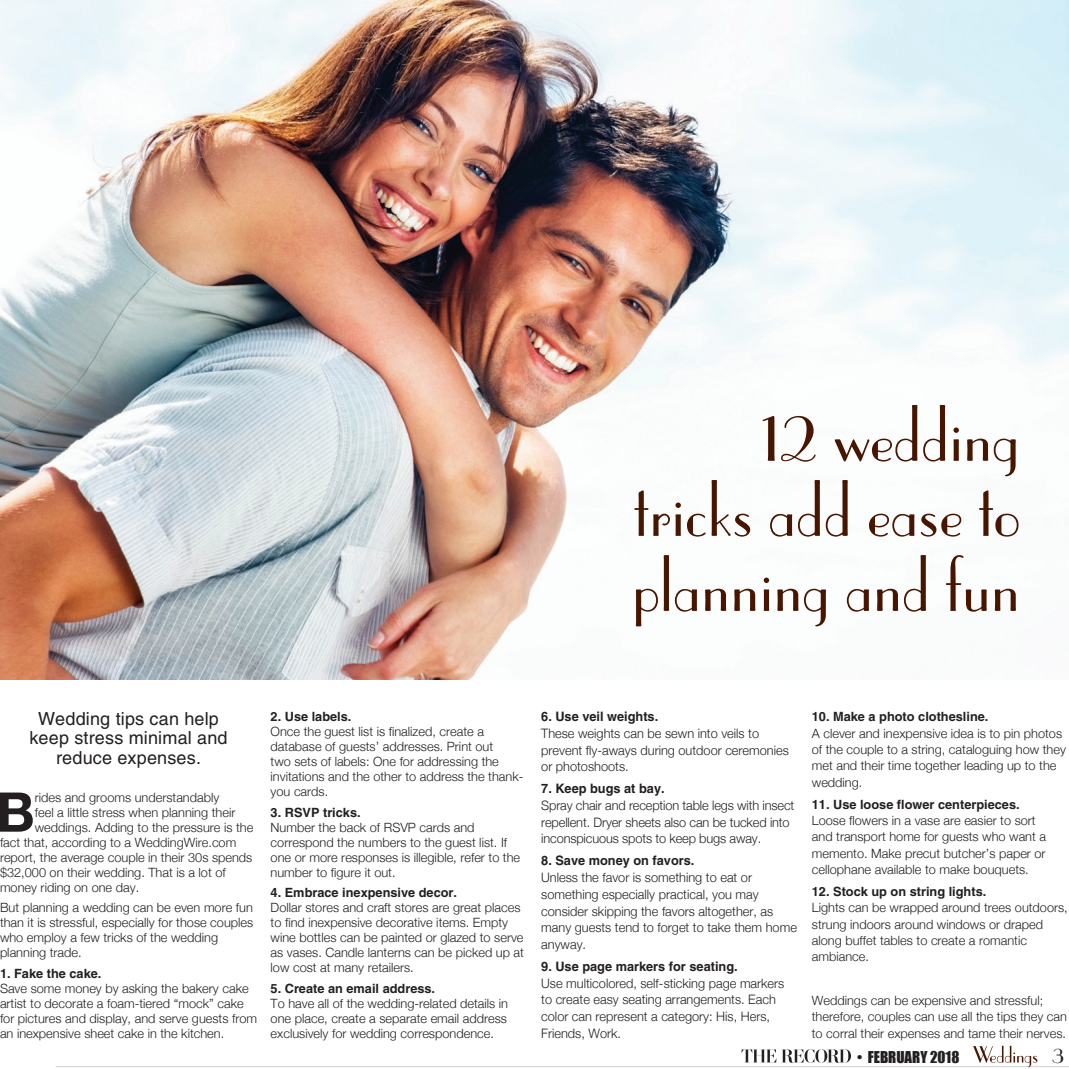
<style>
.page{position:relative;width:1069px;height:1069px;background:#fff}
.page>*{position:absolute;margin:0;border:0;box-sizing:border-box;transform-origin:0 0}
.t1{font:75px/75px "Parisian";color:#481500;text-align:justify}
.t2{font:700 54.75px "Helvetica Neue";color:#231f20}
.t3{font:24px "Parisian";color:#231f20}
.t4{font:18px/19.5px "Helvetica LT Std";letter-spacing:.01em;color:#231f20;text-align:center}
.t5{font:15px "Impact";color:#231f20}
.t6{font:300 13.05px/16.6px "Helvetica Neue";color:#231f20}
.t7{font:700 13.05px "Helvetica LT Std";color:#231f20}
.t8{font:300 12.75px/15px "Helvetica Neue";color:#231f20}
.t9{font:700 12.75px "Helvetica LT Std";color:#231f20}
</style>
<div class="page">
<hr style="left:56px;top:1065px;width:1012px;height:1px;background:#d1d2d4">
<svg style="left:972px;top:1045px;width:65px;height:21px"></svg>
<svg style="left:741px;top:1049px;width:109px;height:13px"></svg>
<img style="left:0;top:0;width:1068px;height:679px">
<h1 class="t1" style="left:631px;top:397px;width:390px;text-indent:128px">12 wedding tricks add ease to planning and fun</h1>
<h3 class="t4" style="left:29px;top:708px;width:200px">Wedding tips can help keep stress minimal and reduce expenses.</h3>
<p class="t9" style="left:270px;top:708px;width:82px">2. Use labels.</p>
<p class="t8" style="left:270px;top:723px;width:254px">Once the guest list is finalized, create a database of guests’ addresses. Print out<br>two sets of labels: One for addressing the invitations and the other to address the thank&shy;you cards.</p>
<p class="t9" style="left:270px;top:804px;width:92px">3. RSVP tricks.</p>
<p class="t8" style="left:270px;top:819px;width:251px">Number the back of RSVP cards and correspond the numbers to the guest list. If one or more responses is illegible, refer to the number to figure it out.</p>
<p class="t9" style="left:270px;top:884px;width:188px">4. Embrace inexpensive decor.</p>
<p class="t8" style="left:270px;top:899px;width:255px">Dollar stores and craft stores are great places to find inexpensive decorative items. Empty wine bottles can be painted or glazed to serve as vases. Candle lanterns can be picked up at low cost at many retailers.</p>
<p class="t9" style="left:270px;top:979px;width:166px">5. Create an email address.</p>
<p class="t8" style="left:270px;top:994px;width:239px;text-align:justify">To have all of the wedding-related details in one place, create a separate email address exclusively for wedding correspondence.</p>
<h2 class="t2" style="left:-4px;top:778px;width:40px">B</h2>
<p class="t8" style="left:35px;top:789px;width:186px">rides and grooms understandably</p>
<p class="t8" style="left:35px;top:804px;width:202px">feel a little stress when planning their</p>
<p class="t8" style="left:35px;top:819px;width:220px">weddings. Adding to the pressure is the</p>
<p class="t8" style="left:0;top:834px;width:238px">fact that, according to a WeddingWire.com</p>
<p class="t8" style="left:0;top:849px;width:254px">report, the average couple in their 30s spends</p>
<p class="t8" style="left:0;top:864px;width:227px">$32,000 on their wedding. That is a lot of</p>
<p class="t8" style="left:0;top:879px;width:141px">money riding on one day.</p>
<p class="t8" style="left:0;top:899px;width:255px">But planning a wedding can be even more fun than it is stressful, especially for those couples who employ a few tricks of the wedding planning trade.</p>
<p class="t9" style="left:0;top:964px;width:103px">1. Fake the cake.</p>
<p class="t8" style="left:0;top:979px;width:258px">Save some money by asking the bakery cake artist to decorate a foam-tiered “mock” cake for pictures and display, and serve guests from an inexpensive sheet cake in the kitchen.</p>
<p class="t7" style="left:541px;top:708px;width:118px">6. Use veil weights.</p>
<p class="t6" style="left:541px;top:724px;width:249px">These weights can be sewn into veils to prevent fly-aways during outdoor ceremonies or photoshoots.</p>
<p class="t7" style="left:541px;top:780px;width:125px">7. Keep bugs at bay.</p>
<p class="t6" style="left:541px;top:796px;width:254px">Spray chair and reception table legs with insect repellent. Dryer sheets also can be tucked into inconspicuous spots to keep bugs away.</p>
<p class="t7" style="left:541px;top:852px;width:155px">8. Save money on favors.</p>
<p class="t6" style="left:541px;top:868px;width:257px">Unless the favor is something to eat or something especially practical, you may consider skipping the favors altogether, as many guests tend to forget to take them home anyway.</p>
<p class="t7" style="left:541px;top:958px;width:198px">9. Use page markers for seating.</p>
<p class="t6" style="left:541px;top:974px;width:244px">Use multicolored, self-sticking page markers to create easy seating arrangements. Each color can represent a category: His, Hers, Friends, Work.</p>
<p class="t9" style="left:811px;top:708px;width:178px">10. Make a photo clothesline.</p>
<p class="t8" style="left:811px;top:724px;width:255px;line-height:16.4px">A clever and inexpensive idea is to pin photos of the couple to a string, cataloguing how they met and their time together leading up to the wedding.</p>
<p class="t9" style="left:811px;top:796px;width:209px">11. Use loose flower centerpieces.</p>
<p class="t8" style="left:811px;top:811px;width:236px;line-height:16.4px">Loose flowers in a vase are easier to sort and transport home for guests who want a memento. Make precut butcher’s paper or cellophane available to make bouquets.</p>
<p class="t9" style="left:811px;top:883px;width:176px">12. Stock up on string lights.</p>
<p class="t8" style="left:811px;top:898px;width:257px;line-height:16.4px">Lights can be wrapped around trees outdoors, strung indoors around windows or draped along buffet tables to create a romantic ambiance.</p>
<p class="t8" style="left:811px;top:991px;width:256px;line-height:16.4px">Weddings can be expensive and stressful; therefore, couples can use all the tips they can to corral their expenses and tame their nerves.</p>
<p class="t5" style="left:857px;top:1047px;width:104px">• FEBRUARY 2018</p>
<h3 class="t3" style="left:1052px;top:1040px;width:13px">3</h3>
</div>
